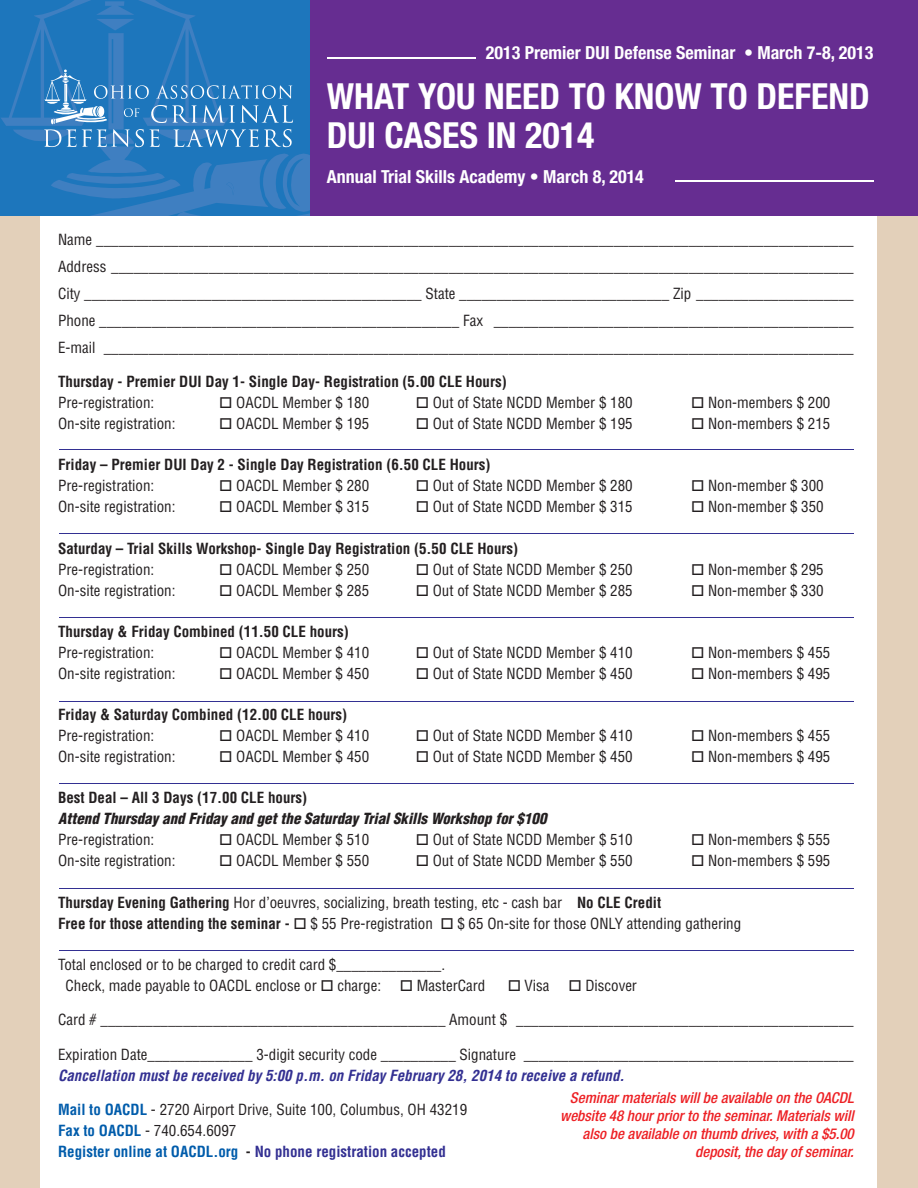
<style>
.page{position:relative;width:918px;height:1188px;background:#fff}
.page>*{position:absolute;margin:0;border:0;box-sizing:border-box;transform-origin:0 0}
.t1{font:700 condensed 36px/39px "Helvetica Neue";color:#fff}
.t2{font:700 condensed 18px "Helvetica Neue";color:#fff}
.t3{font:condensed 15px/27px "Helvetica";color:#231f20}
.t4{font:700 condensed 15px/21px "Helvetica";color:#231f20}
.t5{font:italic 500 condensed 15px/18px "Helvetica Neue";color:#ed2024;text-align:right}
.t6{font:italic 700 condensed 15px "Helvetica";color:#333092}
.t7{font:italic 900 condensed 15px "Helvetica";color:#231f20}
.s1{font-weight:400}
.s2{font-weight:700;color:#005cab}
.s3{font-weight:700}
.s4{font-weight:700;color:#333092}
</style>
<div class="page">
<div style="left:310px;top:0;width:608px;height:216px;background:#662d91"></div>
<div style="left:0;top:216px;width:918px;height:972px;background:#e3d0ba"></div>
<div style="left:40px;top:216px;width:838px;height:972px;background:#fff"></div>
<svg style="left:0;top:0;width:310px;height:216px;background:#2d7dbf"></svg>
<hr style="left:327px;top:57px;width:148px;height:2px;background:#fff">
<hr style="left:675px;top:180px;width:198px;height:2px;background:#fff">
<hr style="left:59px;top:449px;width:794px;height:1px;background:#333092">
<hr style="left:59px;top:533px;width:794px;height:1px;background:#333092">
<hr style="left:59px;top:617px;width:794px;height:1px;background:#333092">
<hr style="left:59px;top:701px;width:794px;height:1px;background:#333092">
<hr style="left:59px;top:783px;width:794px;height:1px;background:#333092">
<hr style="left:59px;top:888px;width:794px;height:1px;background:#333092">
<hr style="left:59px;top:950px;width:794px;height:1px;background:#333092">
<p class="t2" style="left:486px;top:46px;width:389px">2013 Premier DUI Defense Seminar • March 7-8, 2013</p>
<h1 class="t1" style="left:327px;top:80px;width:545px">WHAT YOU NEED TO KNOW TO DEFEND<br>DUI CASES IN 2014</h1>
<p class="t2" style="left:327px;top:170px;width:319px">Annual Trial Skills Academy • March 8, 2014</p>
<p class="t3" style="left:58px;top:227px;width:797px;text-align:justify">Name _____________________________________________________________________________________________________ Address ___________________________________________________________________________________________________ City _____________________________________________ State ____________________________ Zip _____________________ Phone ________________________________________________ Fax ________________________________________________ E-mail ____________________________________________________________________________________________________</p>
<p class="t4" style="left:58px;top:373px;width:450px">Thursday - Premier DUI Day 1- Single Day- Registration (5.00 CLE Hours)</p>
<p class="t3" style="left:58px;top:391px;width:98px">Pre-registration:</p>
<p class="t3" style="left:236px;top:391px;width:134px">OACDL Member $ 180</p>
<p class="t3" style="left:433px;top:391px;width:201px">Out of State NCDD Member $ 180</p>
<p class="t3" style="left:708px;top:391px;width:124px">Non-members $ 200</p>
<p class="t3" style="left:58px;top:412px;width:119px">On-site registration:</p>
<p class="t3" style="left:236px;top:412px;width:134px">OACDL Member $ 195</p>
<p class="t3" style="left:433px;top:412px;width:201px">Out of State NCDD Member $ 195</p>
<p class="t3" style="left:708px;top:412px;width:124px">Non-members $ 215</p>
<p class="t4" style="left:58px;top:456px;width:434px">Friday – Premier DUI Day 2 - Single Day Registration (6.50 CLE Hours)</p>
<p class="t3" style="left:58px;top:474px;width:98px">Pre-registration:</p>
<p class="t3" style="left:236px;top:474px;width:134px">OACDL Member $ 280</p>
<p class="t3" style="left:433px;top:474px;width:201px">Out of State NCDD Member $ 280</p>
<p class="t3" style="left:708px;top:474px;width:117px">Non-member $ 300</p>
<p class="t3" style="left:58px;top:495px;width:119px">On-site registration:</p>
<p class="t3" style="left:236px;top:495px;width:134px">OACDL Member $ 315</p>
<p class="t3" style="left:433px;top:495px;width:201px">Out of State NCDD Member $ 315</p>
<p class="t3" style="left:708px;top:495px;width:117px">Non-member $ 350</p>
<p class="t4" style="left:58px;top:539px;width:462px">Saturday – Trial Skills Workshop- Single Day Registration (5.50 CLE Hours)</p>
<p class="t3" style="left:58px;top:557px;width:98px">Pre-registration:</p>
<p class="t3" style="left:236px;top:557px;width:134px">OACDL Member $ 250</p>
<p class="t3" style="left:433px;top:557px;width:201px">Out of State NCDD Member $ 250</p>
<p class="t3" style="left:708px;top:557px;width:117px">Non-member $ 295</p>
<p class="t3" style="left:58px;top:578px;width:119px">On-site registration:</p>
<p class="t3" style="left:236px;top:578px;width:134px">OACDL Member $ 285</p>
<p class="t3" style="left:433px;top:578px;width:201px">Out of State NCDD Member $ 285</p>
<p class="t3" style="left:708px;top:578px;width:117px">Non-member $ 330</p>
<p class="t4" style="left:58px;top:622px;width:292px">Thursday &amp; Friday Combined (11.50 CLE hours)</p>
<p class="t3" style="left:58px;top:640px;width:98px">Pre-registration:</p>
<p class="t3" style="left:236px;top:640px;width:134px">OACDL Member $ 410</p>
<p class="t3" style="left:433px;top:640px;width:201px">Out of State NCDD Member $ 410</p>
<p class="t3" style="left:708px;top:640px;width:124px">Non-members $ 455</p>
<p class="t3" style="left:58px;top:661px;width:119px">On-site registration:</p>
<p class="t3" style="left:236px;top:661px;width:134px">OACDL Member $ 450</p>
<p class="t3" style="left:433px;top:661px;width:201px">Out of State NCDD Member $ 450</p>
<p class="t3" style="left:708px;top:661px;width:124px">Non-members $ 495</p>
<p class="t4" style="left:58px;top:706px;width:291px">Friday &amp; Saturday Combined (12.00 CLE hours)</p>
<p class="t3" style="left:58px;top:724px;width:98px">Pre-registration:</p>
<p class="t3" style="left:236px;top:724px;width:134px">OACDL Member $ 410</p>
<p class="t3" style="left:433px;top:724px;width:201px">Out of State NCDD Member $ 410</p>
<p class="t3" style="left:708px;top:724px;width:124px">Non-members $ 455</p>
<p class="t3" style="left:58px;top:745px;width:119px">On-site registration:</p>
<p class="t3" style="left:236px;top:745px;width:134px">OACDL Member $ 450</p>
<p class="t3" style="left:433px;top:745px;width:201px">Out of State NCDD Member $ 450</p>
<p class="t3" style="left:708px;top:745px;width:124px">Non-members $ 495</p>
<p class="t4" style="left:58px;top:789px;width:251px">Best Deal – All 3 Days (17.00 CLE hours)</p>
<p class="t7" style="left:58px;top:813px;width:490px">Attend Thursday and Friday and get the Saturday Trial Skills Workshop for $100</p>
<p class="t3" style="left:58px;top:828px;width:98px">Pre-registration:</p>
<p class="t3" style="left:236px;top:828px;width:134px">OACDL Member $ 510</p>
<p class="t3" style="left:433px;top:828px;width:201px">Out of State NCDD Member $ 510</p>
<p class="t3" style="left:708px;top:828px;width:124px">Non-members $ 555</p>
<p class="t3" style="left:58px;top:849px;width:119px">On-site registration:</p>
<p class="t3" style="left:236px;top:849px;width:134px">OACDL Member $ 550</p>
<p class="t3" style="left:433px;top:849px;width:201px">Out of State NCDD Member $ 550</p>
<p class="t3" style="left:708px;top:849px;width:124px">Non-members $ 595</p>
<p class="t4" style="left:58px;top:893px;width:605px">Thursday Evening Gathering <span class="s1">Hor d’oeuvres, socializing, breath testing, etc - cash bar</span> No CLE Credit<br>Free for those attending the seminar -</p>
<p class="t3" style="left:310px;top:911px;width:124px">$ 55 Pre-registration</p>
<p class="t3" style="left:457px;top:911px;width:285px">$ 65 On-site for those ONLY attending gathering</p>
<p class="t3" style="left:66px;top:955px;width:381px;line-height:21px;text-indent:-8px">Total enclosed or to be charged to credit card $______________.<br>Check, made payable to OACDL enclose or</p>
<p class="t3" style="left:337px;top:973px;width:45px">charge:</p>
<p class="t3" style="left:417px;top:973px;width:70px">MasterCard</p>
<p class="t3" style="left:525px;top:973px;width:26px">Visa</p>
<p class="t3" style="left:585px;top:973px;width:53px">Discover</p>
<p class="t3" style="left:58px;top:1008px;width:797px">Card # ______________________________________________ Amount $ _____________________________________________</p>
<p class="t3" style="left:58px;top:1042px;width:797px">Expiration Date______________ 3-digit security code __________ Signature ____________________________________________</p>
<p class="t6" style="left:58px;top:1070px;width:568px">Cancellation must be received by 5:00 p.m. on Friday February 28, 2014 to receive a refund.</p>
<p class="t3" style="left:58px;top:1101px;width:411px;line-height:21px"><span class="s2">Mail to OACDL</span> - 2720 Airport Drive, Suite 100, Columbus, OH 43219<br><span class="s2">Fax to OACDL</span> - 740.654.6097<br><span class="s2">Register online at OACDL.org</span> <span class="s3">-</span> <span class="s4">No phone registration accepted</span></p>
<p class="t5" style="left:560px;top:1090px;width:295px">Seminar materials will be available on the OACDL website 48 hour prior to the seminar. Materials will also be available on thumb drives, with a $5.00 deposit, the day of seminar.</p>
</div>
